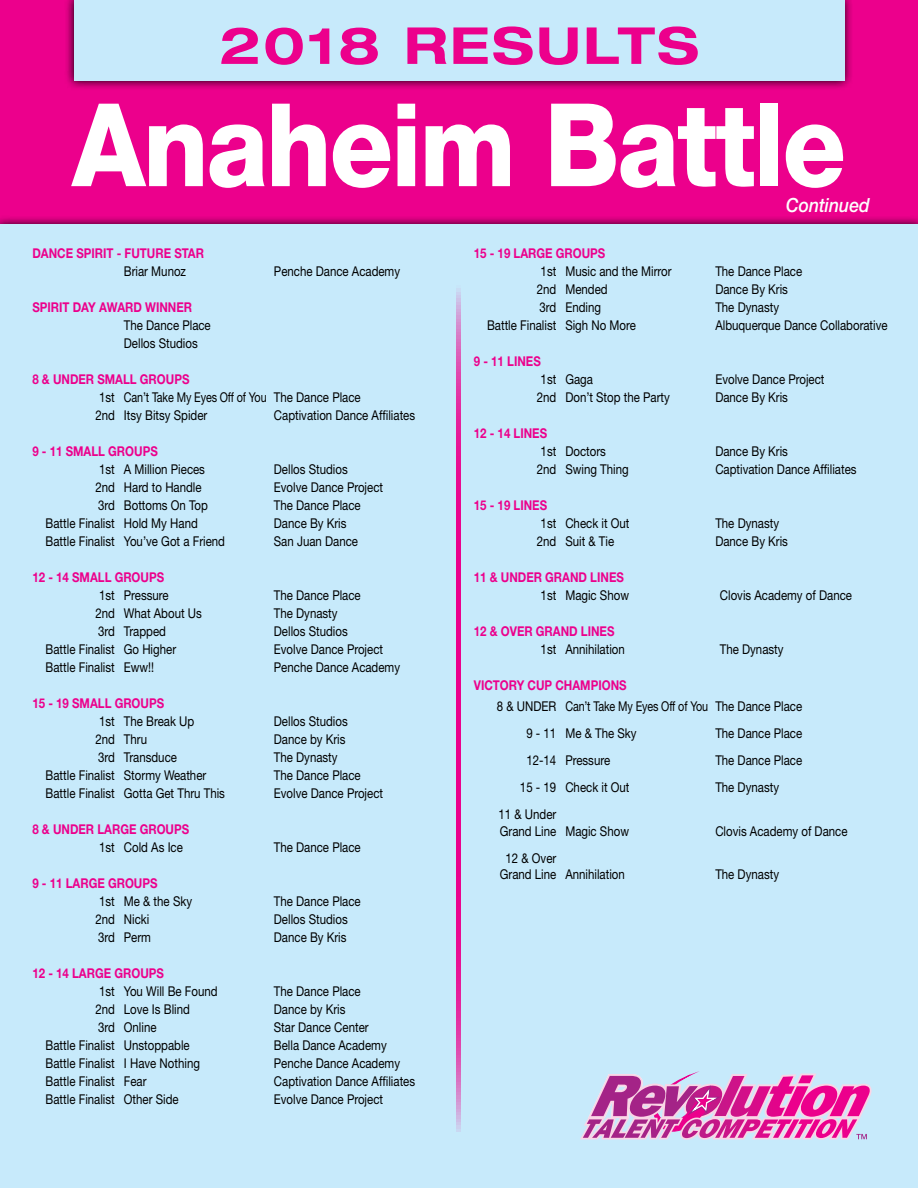
<style>
.page{position:relative;width:918px;height:1188px;background:#ec008c}
.page>*{position:absolute;margin:0;border:0;box-sizing:border-box;transform-origin:0 0}
.t1{font:800 115.5px "Helvetica Neue";letter-spacing:-.02em;color:#fff;scale:.9 1}
.t2{font:700 expanded 51px "Helvetica Neue";letter-spacing:.05em;color:#ec008c}
.t3{font:italic 500 19.5px "Helvetica Neue";color:#fff;scale:.9 1}
.t4{font:13.5px/18px "Helvetica Neue";color:#000;scale:.85 1}
.t5{font:700 13.5px "Helvetica Neue";color:#ec008c;scale:.85 1}
</style>
<div class="page">
<div style="left:0;top:225px;width:918px;height:963px;background:#c7eafb"></div>
<svg style="left:457px;top:288px;width:4px;height:844px;background:#e5249d"></svg>
<div style="left:64px;top:0;width:790px;height:91px;background:#000;opacity:.95"></div>
<div style="left:74px;top:0;width:770px;height:81px;background:#c7eafb"></div>
<svg style="left:580px;top:1071px;width:292px;height:69px"></svg>
<h2 class="t2" style="left:219px;top:14px;width:481px">2018 RESULTS</h2>
<h1 class="t1" style="left:72px;top:76px;width:861px">Anaheim Battle</h1>
<p class="t5" style="left:32px;top:245px;width:204px">DANCE SPI RIT - FUTURE STAR</p>
<p class="t4" style="left:124px;top:262px;width:75px">Briar Munoz</p>
<p class="t4" style="left:274px;top:262px;width:150px">Penche Dance Academy</p>
<p class="t5" style="left:32px;top:299px;width:189px">SPI RIT DAY AWARD WI NNER</p>
<p class="t4" style="left:124px;top:316px;width:104px">The Dance Place<br>Dellos Studios</p>
<p class="t5" style="left:32px;top:371px;width:45px">8 &amp; UNDER</p>
<p class="t5" style="left:97px;top:371px;width:110px">SMALL GROUPS</p>
<p class="t4" style="left:95px;top:388px;width:314px">1st Can’t Take My Eyes Off of You The Dance Place<br>2nd Itsy Bitsy Spider</p>
<p class="t4" style="left:274px;top:406px;width:168px">Captivation Dance Affiliates</p>
<p class="t5" style="left:32px;top:443px;width:149px">9 - 11 SMALL GROUPS</p>
<p class="t4" style="left:99px;top:460px;width:126px">1st A Million Pieces</p>
<p class="t4" style="left:274px;top:460px;width:89px">Dellos Studios</p>
<p class="t4" style="left:95px;top:478px;width:127px">2nd Hard to Handle</p>
<p class="t4" style="left:274px;top:478px;width:130px">Evolve Dance Project</p>
<p class="t4" style="left:98px;top:496px;width:131px">3rd Bottoms On Top</p>
<p class="t4" style="left:274px;top:496px;width:104px">The Dance Place</p>
<p class="t4" style="left:46px;top:514px;width:181px">Battle Finalist Hold My Hand</p>
<p class="t4" style="left:274px;top:514px;width:87px">Dance By Kris</p>
<p class="t4" style="left:46px;top:532px;width:213px">Battle Finalist You’ve Got a Friend</p>
<p class="t4" style="left:274px;top:532px;width:101px">San Juan Dance</p>
<p class="t5" style="left:32px;top:569px;width:157px">12 - 14 SMALL GROUPS</p>
<p class="t4" style="left:99px;top:586px;width:83px">1st Pressure</p>
<p class="t4" style="left:274px;top:586px;width:104px">The Dance Place</p>
<p class="t4" style="left:95px;top:604px;width:127px">2nd What About Us</p>
<p class="t4" style="left:274px;top:604px;width:77px">The Dynasty</p>
<p class="t4" style="left:98px;top:622px;width:81px">3rd Trapped</p>
<p class="t4" style="left:274px;top:622px;width:89px">Dellos Studios</p>
<p class="t4" style="left:46px;top:640px;width:155px">Battle Finalist Go Higher</p>
<p class="t4" style="left:274px;top:640px;width:130px">Evolve Dance Project</p>
<p class="t4" style="left:46px;top:658px;width:129px">Battle Finalist Eww!!</p>
<p class="t4" style="left:274px;top:658px;width:150px">Penche Dance Academy</p>
<p class="t5" style="left:32px;top:695px;width:157px">15 - 19 SMALL GROUPS</p>
<p class="t4" style="left:99px;top:712px;width:113px">1st The Break Up</p>
<p class="t4" style="left:274px;top:712px;width:89px">Dellos Studios</p>
<p class="t4" style="left:95px;top:730px;width:62px">2nd Thru</p>
<p class="t4" style="left:274px;top:730px;width:86px">Dance by Kris</p>
<p class="t4" style="left:98px;top:748px;width:94px">3rd Transduce</p>
<p class="t4" style="left:274px;top:748px;width:77px">The Dynasty</p>
<p class="t4" style="left:46px;top:766px;width:191px">Battle Finalist Stormy Weather</p>
<p class="t4" style="left:274px;top:766px;width:104px">The Dance Place</p>
<p class="t4" style="left:46px;top:784px;width:213px">Battle Finalist Gotta Get Thru This</p>
<p class="t4" style="left:274px;top:784px;width:130px">Evolve Dance Project</p>
<p class="t5" style="left:32px;top:821px;width:45px">8 &amp; UNDER</p>
<p class="t5" style="left:97px;top:821px;width:110px">LARGE GROUPS</p>
<p class="t4" style="left:99px;top:838px;width:100px">1st Cold As Ice</p>
<p class="t4" style="left:274px;top:838px;width:104px">The Dance Place</p>
<p class="t5" style="left:32px;top:875px;width:149px">9 - 11 LARGE GROUPS</p>
<p class="t4" style="left:99px;top:892px;width:111px">1st Me &amp; the Sky</p>
<p class="t4" style="left:274px;top:892px;width:104px">The Dance Place</p>
<p class="t4" style="left:95px;top:910px;width:65px">2nd Nicki</p>
<p class="t4" style="left:274px;top:910px;width:89px">Dellos Studios</p>
<p class="t4" style="left:98px;top:928px;width:64px">3rd Perm</p>
<p class="t4" style="left:274px;top:928px;width:87px">Dance By Kris</p>
<p class="t5" style="left:32px;top:965px;width:156px">12 - 14 LARGE GROUPS</p>
<p class="t4" style="left:99px;top:982px;width:141px">1st You Will Be Found</p>
<p class="t4" style="left:274px;top:982px;width:104px">The Dance Place</p>
<p class="t4" style="left:95px;top:1000px;width:113px">2nd Love Is Blind</p>
<p class="t4" style="left:274px;top:1000px;width:86px">Dance by Kris</p>
<p class="t4" style="left:98px;top:1018px;width:70px">3rd Online</p>
<p class="t4" style="left:274px;top:1018px;width:113px">Star Dance Center</p>
<p class="t4" style="left:46px;top:1036px;width:171px">Battle Finalist Unstoppable</p>
<p class="t4" style="left:274px;top:1036px;width:134px">Bella Dance Academy</p>
<p class="t4" style="left:46px;top:1054px;width:183px">Battle Finalist I Have Nothing</p>
<p class="t4" style="left:274px;top:1054px;width:150px">Penche Dance Academy</p>
<p class="t4" style="left:46px;top:1072px;width:120px">Battle Finalist Fear</p>
<p class="t4" style="left:274px;top:1072px;width:168px">Captivation Dance Affiliates</p>
<p class="t4" style="left:46px;top:1090px;width:158px">Battle Finalist Other Side</p>
<p class="t4" style="left:274px;top:1090px;width:130px">Evolve Dance Project</p>
<h3 class="t3" style="left:786px;top:193px;width:95px">Continued</h3>
<p class="t5" style="left:474px;top:245px;width:156px">15 - 19 LARGE GROUPS</p>
<p class="t4" style="left:541px;top:262px;width:156px">1st Music and the Mirror</p>
<p class="t4" style="left:715px;top:262px;width:104px">The Dance Place</p>
<p class="t4" style="left:537px;top:280px;width:85px">2nd Mended</p>
<p class="t4" style="left:715px;top:280px;width:87px">Dance By Kris</p>
<p class="t4" style="left:540px;top:298px;width:74px">3rd Ending</p>
<p class="t4" style="left:715px;top:298px;width:77px">The Dynasty</p>
<p class="t4" style="left:487px;top:316px;width:177px">Battle Finalist Sigh No More</p>
<p class="t4" style="left:715px;top:316px;width:204px">Albuquerque Dance Collaborative</p>
<p class="t5" style="left:474px;top:353px;width:80px">9 - 11 LINES</p>
<p class="t4" style="left:541px;top:370px;width:63px">1st Gaga</p>
<p class="t4" style="left:715px;top:370px;width:130px">Evolve Dance Project</p>
<p class="t4" style="left:537px;top:388px;width:158px">2nd Don’t Stop the Party</p>
<p class="t4" style="left:715px;top:388px;width:87px">Dance By Kris</p>
<p class="t5" style="left:474px;top:425px;width:88px">12 - 14 LINES</p>
<p class="t4" style="left:541px;top:442px;width:78px">1st Doctors</p>
<p class="t4" style="left:715px;top:442px;width:87px">Dance By Kris</p>
<p class="t4" style="left:537px;top:460px;width:110px">2nd Swing Thing</p>
<p class="t4" style="left:715px;top:460px;width:168px">Captivation Dance Affiliates</p>
<p class="t5" style="left:474px;top:497px;width:88px">15 - 19 LINES</p>
<p class="t4" style="left:541px;top:514px;width:106px">1st Check it Out</p>
<p class="t4" style="left:715px;top:514px;width:77px">The Dynasty</p>
<p class="t4" style="left:537px;top:532px;width:93px">2nd Suit &amp; Tie</p>
<p class="t4" style="left:715px;top:532px;width:87px">Dance By Kris</p>
<p class="t5" style="left:474px;top:569px;width:53px">11 &amp; UNDER</p>
<p class="t5" style="left:545px;top:569px;width:21px">GRAND</p>
<p class="t5" style="left:590px;top:569px;width:41px">LINES</p>
<p class="t4" style="left:541px;top:586px;width:106px">1st Magic Show</p>
<p class="t4" style="left:720px;top:586px;width:157px">Clovis Academy of Dance</p>
<p class="t5" style="left:474px;top:623px;width:94px">12 &amp; OVER GRAND</p>
<p class="t5" style="left:581px;top:623px;width:41px">LINES</p>
<p class="t4" style="left:541px;top:640px;width:101px">1st Annihilation</p>
<p class="t4" style="left:720px;top:640px;width:77px">The Dynasty</p>
<p class="t5" style="left:474px;top:677px;width:181px">VICTORY CUP CHAM PIONS</p>
<p class="t4" style="left:526px;top:693px;width:326px;line-height:27px;text-indent:-30px">8 &amp; UNDER Can’t Take My Eyes Off of You The Dance Place<br>9 - 11 Me &amp; The Sky</p>
<p class="t4" style="left:715px;top:724px;width:104px">The Dance Place</p>
<p class="t4" style="left:526px;top:751px;width:100px">12-14 Pressure</p>
<p class="t4" style="left:715px;top:751px;width:104px">The Dance Place</p>
<p class="t4" style="left:520px;top:778px;width:130px">15 - 19 Check it Out</p>
<p class="t4" style="left:715px;top:778px;width:77px">The Dynasty</p>
<p class="t4" style="left:499px;top:806px;width:155px;line-height:16.5px">11 &amp; Under<br>Grand Line Magic Show</p>
<p class="t4" style="left:715px;top:822px;width:157px">Clovis Academy of Dance</p>
<p class="t4" style="left:500px;top:849px;width:149px;line-height:16.5px;text-indent:6px">12 &amp; Over<br>Grand Line Annihilation</p>
<p class="t4" style="left:715px;top:865px;width:77px">The Dynasty</p>
</div>
